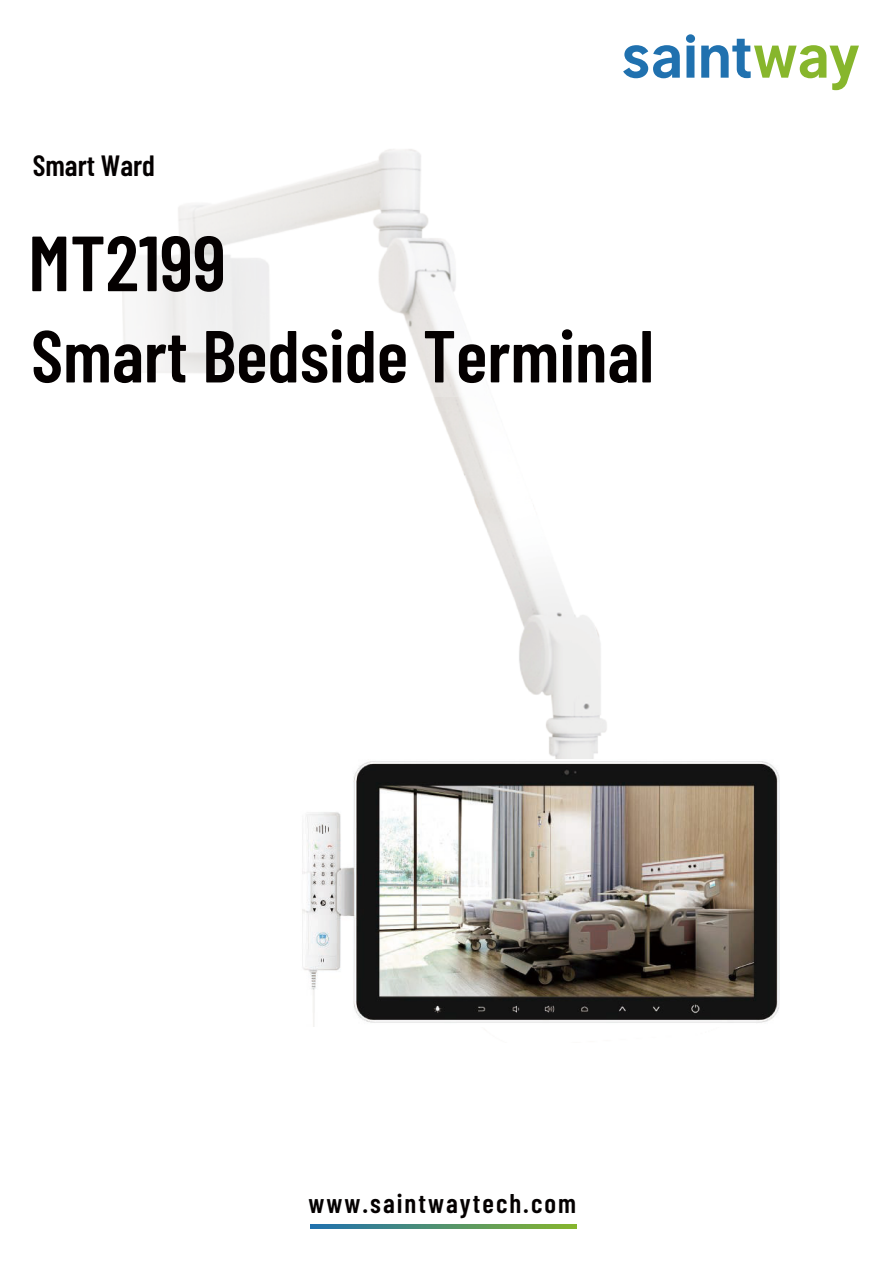
<style>
.page{position:relative;width:893px;height:1263px;background:#fff}
.page>*{position:absolute;margin:0;border:0;box-sizing:border-box;transform-origin:0 0}
.t1{font:600 78px "Barlow Condensed";color:#040000}
.t2{font:600 73.5px "Barlow Condensed";color:#040000}
.t3{font:700 58.8px "Inter UI";color:#2071af}
.t4{font:600 29.25px "Barlow Condensed";color:#040000}
.t5{font:600 27px "Barlow Condensed";letter-spacing:.075em;color:#040000}
.s1{color:#87b62c}
</style>
<div class="page">
<img style="left:313px;top:397px;width:294px;height:630px">
<svg style="left:122px;top:149px;width:339px;height:248px"></svg>
<img style="left:302px;top:759px;width:477px;height:267px">
<svg style="left:310px;top:1225px;width:266px;height:4px"></svg>
<p class="t4" style="left:33px;top:145px;width:124px">Smart Ward</p>
<p class="t1" style="left:28px;top:208px;width:199px">MT2199</p>
<p class="t3" style="left:621px;top:16px;width:240px">saint<span class="s1">way</span></p>
<p class="t2" style="left:31px;top:304px;width:624px">Smart Bedside Terminal</p>
<p class="t5" style="left:309px;top:1184px;width:269px">www.saintwaytech.com</p>
</div>
